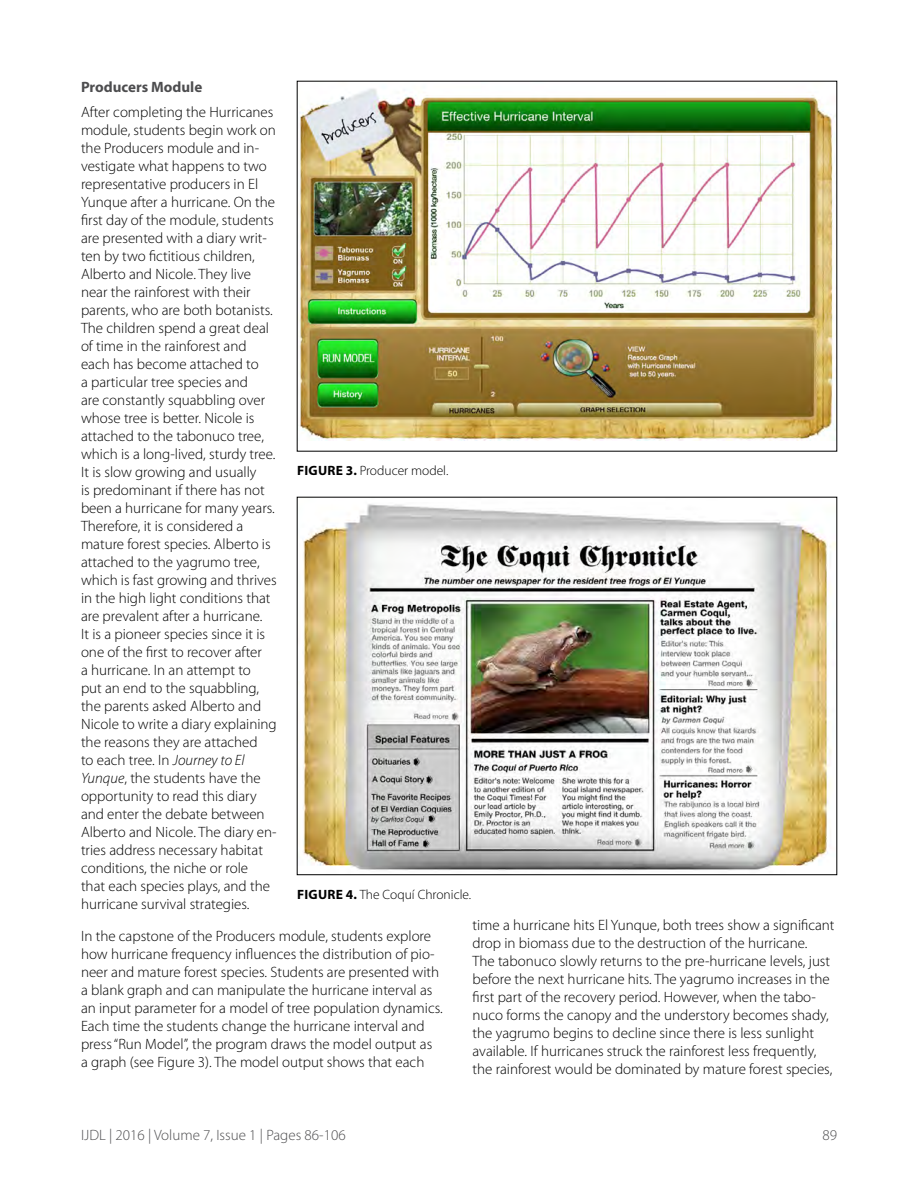
<style>
.page{position:relative;width:918px;height:1188px;background:#fff}
.page>*{position:absolute;margin:0;border:0;box-sizing:border-box;transform-origin:0 0}
.t1{font:300 15px/18px "Myriad Pro";color:#000}
.t2{font:300 15px "Myriad Pro";color:#4d4d4f}
.t3{font:700 15px "Myriad Pro";color:#4d4d4f}
.t4{font:300 13.5px "Myriad Pro";color:#000}
.s1{font-style:italic}
.s2{font-weight:700}
</style>
<div class="page">
<img style="left:299px;top:88px;width:536px;height:353px">
<img style="left:303px;top:504px;width:532px;height:366px">
<p class="t3" style="left:81px;top:79px;width:123px">Producers Module</p>
<p class="t1" style="left:81px;top:103px;width:197px">After completing the Hurricanes module, students begin work on the Producers module and in&shy;vestigate what happens to two representative producers in El<br>Yunque after a hurricane. On the first day of the module, students are presented with a diary writ&shy;ten by two fictitious children,<br>Alberto and Nicole. They live near the rainforest with their parents, who are both botanists.<br>The children spend a great deal of time in the rainforest and each has become attached to<br>a particular tree species and<br>are constantly squabbling over whose tree is better. Nicole is attached to the tabonuco tree, which is a long-lived, sturdy tree.<br>It is slow growing and usually<br>is predominant if there has not been a hurricane for many years.<br>Therefore, it is considered a mature forest species. Alberto is attached to the yagrumo tree, which is fast growing and thrives in the high light conditions that are prevalent after a hurricane.<br>It is a pioneer species since it is one of the first to recover after<br>a hurricane. In an attempt to<br>put an end to the squabbling, the parents asked Alberto and<br>Nicole to write a diary explaining the reasons they are attached<br>to each tree. In <span class="s1">Journey to El<br>Yunque</span>, the students have the opportunity to read this diary and enter the debate between<br>Alberto and Nicole. The diary en&shy;tries address necessary habitat conditions, the niche or role<br>that each species plays, and the hurricane survival strategies.</p>
<p class="t1" style="left:81px;top:927px;width:363px">In the capstone of the Producers module, students explore how hurricane frequency influences the distribution of pio&shy;neer and mature forest species. Students are presented with a blank graph and can manipulate the hurricane interval as an input parameter for a model of tree population dynamics.<br>Each time the students change the hurricane interval and press “Run Model”, the program draws the model output as a graph (see Figure 3). The model output shows that each</p>
<p class="t1" style="left:472px;top:916px;width:364px">time a hurricane hits El Yunque, both trees show a significant drop in biomass due to the destruction of the hurricane.<br>The tabonuco slowly returns to the pre-hurricane levels, just before the next hurricane hits. The yagrumo increases in the first part of the recovery period. However, when the tabo&shy;nuco forms the canopy and the understory becomes shady, the yagrumo begins to decline since there is less sunlight available. If hurricanes struck the rainforest less frequently, the rainforest would be dominated by mature forest species,</p>
<p class="t4" style="left:297px;top:463px;width:153px"><span class="s2">FIGURE 3.</span> Producer model.</p>
<p class="t4" style="left:297px;top:887px;width:176px"><span class="s2">FIGURE 4.</span> The Coquí Chronicle.</p>
<p class="t2" style="left:81px;top:1126px;width:266px">IJDL | 2016 | Volume 7, Issue 1 | Pages 86-106</p>
<p class="t2" style="left:822px;top:1126px;width:16px">89</p>
</div>
